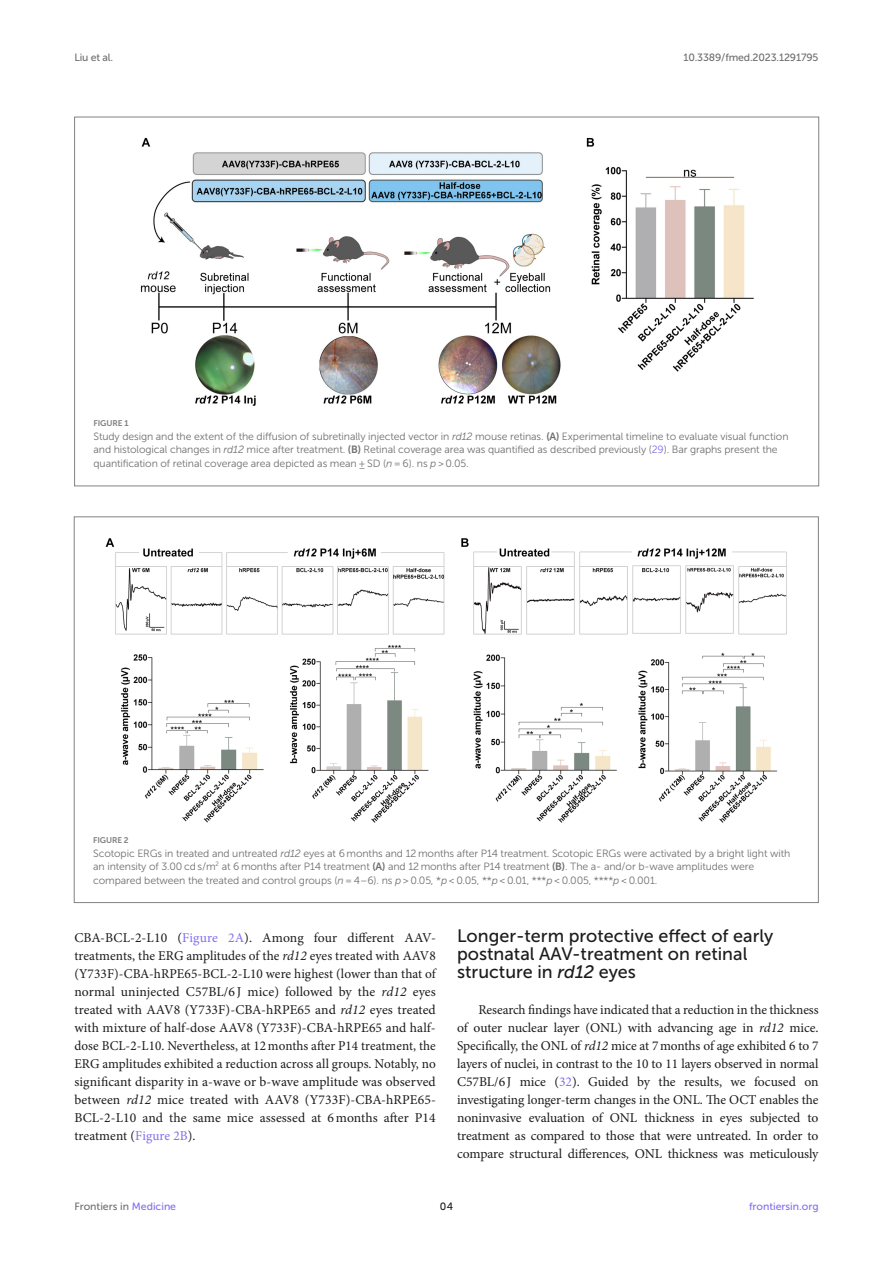
<style>
.page{position:relative;width:893px;height:1263px;background:#fff}
.page>*{position:absolute;margin:0;border:0;box-sizing:border-box;transform-origin:0 0}
.HEAD_2{font:18px/18px "Museo Sans 500";color:#1b1c1b}
.TEXT_FLUSH{font:13.5px/18px "Minion Pro";color:#1b1c1b;text-align:justify}
.FIG_LEG{font:10.5px/13.5px "Museo Sans 300";letter-spacing:-.01em;color:#706f70}
.t1{font:10.5px "Museo Sans 500";letter-spacing:-.015em;color:#706f70}
.t2{font:10.5px "Museo Sans 500";color:#856df0}
.t3{font:10.5px "Museo Sans 500";color:#1b1c1b}
.FIG_HD{font:8.25px "Museo Sans 700";letter-spacing:-.01em;color:#7e7f7f}
.s1{font-style:italic}
.s2{font-family:"Museo Sans 700"}
.s3{color:#856df0}
</style>
<div class="page">
<img style="left:105px;top:538px;width:682px;height:285px">
<img style="left:140px;top:137px;width:614px;height:269px">
<p class="t1" style="left:74px;top:51px;width:40px">Liu et al.</p>
<p class="t1" style="left:683px;top:51px;width:137px">10.3389/fmed.2023.1291795</p>
<p class="FIG_HD" style="left:94px;top:419px;width:37px">FIGURE 1</p>
<p class="FIG_LEG" style="left:94px;top:430px;width:697px">Study design and the extent of the diffusion of subretinally injected vector in <span class="s1">rd12</span> mouse retinas. <span class="s2">(A)</span> Experimental timeline to evaluate visual function and histological changes in <span class="s1">rd12</span> mice after treatment. <span class="s2">(B)</span> Retinal coverage area was quantified as described previously (<span class="s3">29</span>). Bar graphs present the quantification of retinal coverage area depicted as mean ± SD (<span class="s1">n</span> = 6). ns <span class="s1">p</span> &gt; 0.05.</p>
<p class="FIG_HD" style="left:93px;top:836px;width:37px">FIGURE 2</p>
<p class="FIG_LEG" style="left:93px;top:846px;width:699px">Scotopic ERGs in treated and untreated <span class="s1">rd12</span> eyes at 6 months and 12 months after P14 treatment. Scotopic ERGs were activated by a bright light with an intensity of 3.00 cd s/m<sup>2</sup> at 6 months after P14 treatment <span class="s2">(A)</span> and 12 months after P14 treatment <span class="s2">(B)</span>. The a- and/or b-wave amplitudes were compared between the treated and control groups (<span class="s1">n</span> = 4–6). ns <span class="s1">p</span> &gt; 0.05, *<span class="s1">p</span> &lt; 0.05, **<span class="s1">p</span> &lt; 0.01, ***<span class="s1">p</span> &lt; 0.005, ****<span class="s1">p</span> &lt; 0.001.</p>
<p class="TEXT_FLUSH" style="left:74px;top:929px;width:363px">CBA-BCL-2-L10 (<span class="s3">Figure 2A</span>). Among four different AAV&shy;treatments, the ERG amplitudes of the <span class="s1">rd12</span> eyes treated with AAV8 (Y733F)-CBA-hRPE65-BCL-2-L10 were highest (lower than that of normal uninjected C57BL/6 J mice) followed by the <span class="s1">rd12</span> eyes treated with AAV8 (Y733F)-CBA-hRPE65 and <span class="s1">rd12</span> eyes treated with mixture of half-dose AAV8 (Y733F)-CBA-hRPE65 and half&shy;dose BCL-2-L10. Nevertheless, at 12 months after P14 treatment, the ERG amplitudes exhibited a reduction across all groups. Notably, no significant disparity in a-wave or b-wave amplitude was observed between <span class="s1">rd12</span> mice treated with AAV8 (Y733F)-CBA-hRPE65- BCL-2-L10 and the same mice assessed at 6 months after P14 treatment (<span class="s3">Figure 2B</span>).</p>
<p class="HEAD_2" style="left:457px;top:927px;width:318px">Longer-term protective effect of early postnatal AAV-treatment on retinal structure in <span class="s1">rd12</span> eyes</p>
<p class="TEXT_FLUSH" style="left:457px;top:1001px;width:363px;text-indent:21px">Research findings have indicated that a reduction in the thickness of outer nuclear layer (ONL) with advancing age in <span class="s1">rd12</span> mice.<br>Specifically, the ONL of <span class="s1">rd12</span> mice at 7months of age exhibited 6 to 7 layers of nuclei, in contrast to the 10 to 11 layers observed in normal C57BL/6J mice (<span class="s3">32</span>). Guided by the results, we focused on investigating longer-term changes in the ONL. The OCT enables the noninvasive evaluation of ONL thickness in eyes subjected to treatment as compared to those that were untreated. In order to compare structural differences, ONL thickness was meticulously</p>
<p class="t1" style="left:74px;top:1200px;width:103px">Frontiers in <span class="s3">Medicine</span></p>
<p class="t3" style="left:440px;top:1200px;width:15px">04</p>
<p class="t2" style="left:749px;top:1200px;width:71px">frontiersin.org</p>
</div>
